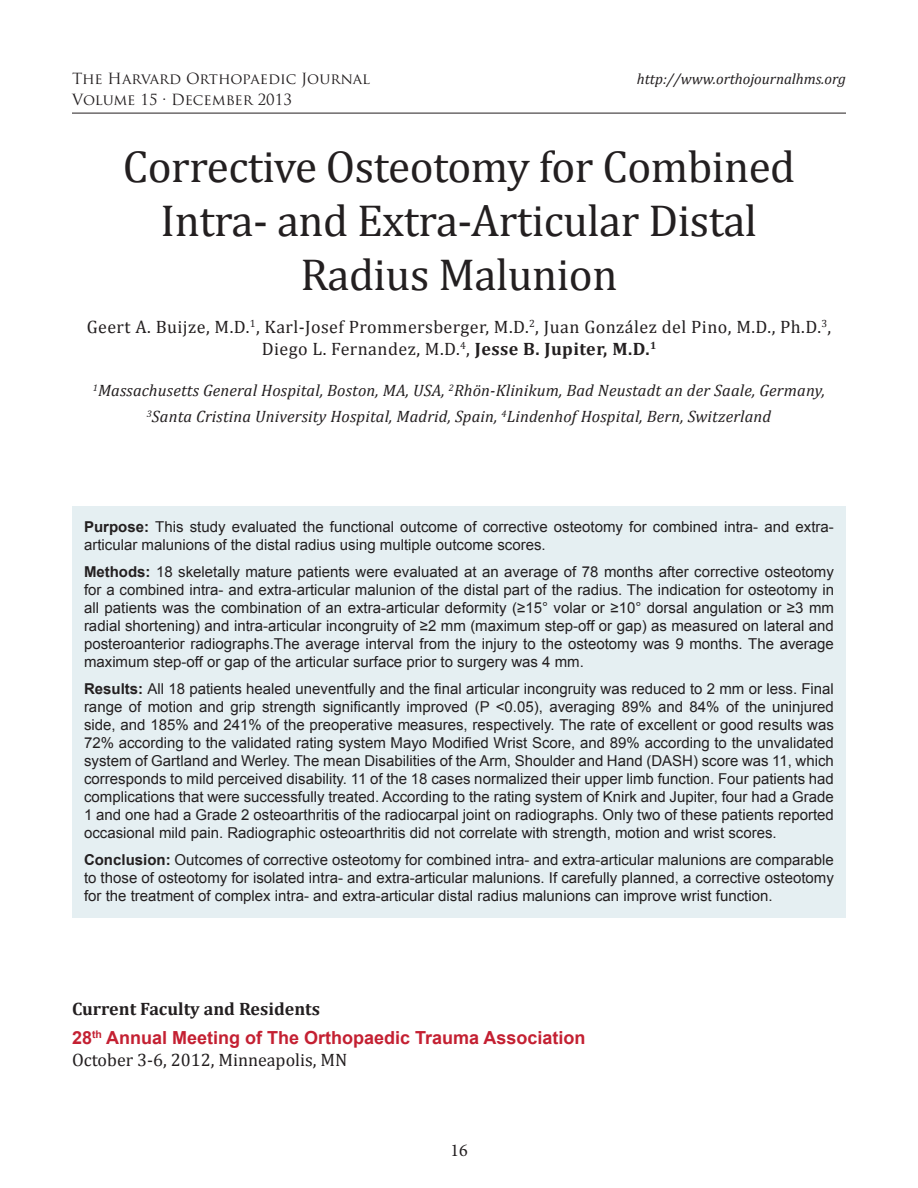
<style>
.page{position:relative;width:918px;height:1188px;background:#fff}
.page>*{position:absolute;margin:0;border:0;box-sizing:border-box;transform-origin:0 0}
.t1{font:45px/54px "Cambria";letter-spacing:-.01em;color:#231f20;text-align:center}
.t2{font:18px/21.6px "Cambria";letter-spacing:.025em;color:#231f20;text-align:center}
.t3{font:700 18px "Arial";color:#c42032}
.t4{font:18px "Cambria";color:#231f20}
.t5{font:700 18px "Cambria";color:#231f20}
.t6{font:18px "Minion Pro";color:#231f20}
.t7{font:italic 16.5px "Cambria";letter-spacing:.01em;color:#231f20}
.t8{font:15px/18px "Arial";color:#231f20;text-align:justify}
.t9{font:15px/21px "Trajan Pro";color:#231f20}
.t10{font:italic 15px "Cambria";color:#231f20}
.s1{font-weight:700}
</style>
<div class="page">
<hr style="left:72px;top:113px;width:774px;height:1px;background:#231f20">
<div style="left:72px;top:506px;width:774px;height:411px;background:#e5eff2"></div>
<p class="t9" style="left:72px;top:68px;width:300px">The Harvard Orthopaedic Journal<br>Volume 15 · December 2013</p>
<p class="t10" style="left:637px;top:69px;width:211px">http://www.orthojournalhms.org</p>
<p class="t1" style="left:123px;top:139px;width:674px">Corrective Osteotomy for Combined<br>Intra- and Extra-Articular Distal</p>
<p class="t1" style="left:300px;top:247px;width:319px">Radius Malunion</p>
<p class="t2" style="left:87px;top:316px;width:746px">Geert A. Buijze, M.D.<sup>1</sup>, Karl-Josef Prommersberger, M.D.<sup>2</sup>, Juan González del Pino, M.D., Ph.D.<sup>3</sup>,<br>Diego L. Fernandez, M.D.<sup>4</sup>, <span class="s1">Jesse B. Jupiter, M.D.</span><sup>1</sup></p>
<p class="t7" style="left:93px;top:379px;width:734px"><sup>1</sup>Massachusetts General Hospital, Boston, MA, USA, <sup>2</sup>Rhön-Klinikum, Bad Neustadt an der Saale, Germany,</p>
<p class="t7" style="left:147px;top:405px;width:626px"><sup>3</sup>Santa Cristina University Hospital, Madrid, Spain, <sup>4</sup>Lindenhof Hospital, Bern, Switzerland</p>
<p class="t8" style="left:84px;top:518px;width:751px"><span class="s1">Purpose:</span> This study evaluated the functional outcome of corrective osteotomy for combined intra- and extra&shy;articular malunions of the distal radius using multiple outcome scores.</p>
<p class="t8" style="left:84px;top:563px;width:752px"><span class="s1">Methods:</span> 18 skeletally mature patients were evaluated at an average of 78 months after corrective osteotomy for a combined intra- and extra-articular malunion of the distal part of the radius. The indication for osteotomy in all patients was the combination of an extra-articular deformity (≥15° volar or ≥10° dorsal angulation or ≥3 mm radial shortening) and intra-articular incongruity of ≥2 mm (maximum step-off or gap) as measured on lateral and posteroanterior radiographs.The average interval from the injury to the osteotomy was 9 months. The average maximum step-off or gap of the articular surface prior to surgery was 4 mm.</p>
<p class="t8" style="left:84px;top:680px;width:751px"><span class="s1">Results:</span> All 18 patients healed uneventfully and the final articular incongruity was reduced to 2 mm or less. Final range of motion and grip strength significantly improved (P &lt;0.05), averaging 89% and 84% of the uninjured side, and 185% and 241% of the preoperative measures, respectively. The rate of excellent or good results was 72% according to the validated rating system Mayo Modified Wrist Score, and 89% according to the unvalidated system of Gartland and Werley. The mean Disabilities of the Arm, Shoulder and Hand (DASH) score was 11, which corresponds to mild perceived disability. 11 of the 18 cases normalized their upper limb function. Four patients had complications that were successfully treated. According to the rating system of Knirk and Jupiter, four had a Grade 1 and one had a Grade 2 osteoarthritis of the radiocarpal joint on radiographs. Only two of these patients reported occasional mild pain. Radiographic osteoarthritis did not correlate with strength, motion and wrist scores.</p>
<p class="t8" style="left:84px;top:851px;width:751px"><span class="s1">Conclusion:</span> Outcomes of corrective osteotomy for combined intra- and extra-articular malunions are comparable to those of osteotomy for isolated intra- and extra-articular malunions. If carefully planned, a corrective osteotomy for the treatment of complex intra- and extra-articular distal radius malunions can improve wrist function.</p>
<p class="t5" style="left:72px;top:996px;width:250px">Current Faculty and Residents</p>
<p class="t3" style="left:72px;top:1026px;width:515px">28<sup>th</sup> Annual Meeting of The Orthopaedic Trauma Association</p>
<p class="t4" style="left:72px;top:1049px;width:277px">October 3-6, 2012, Minneapolis, MN</p>
<p class="t6" style="left:450px;top:1138px;width:19px">16</p>
</div>
